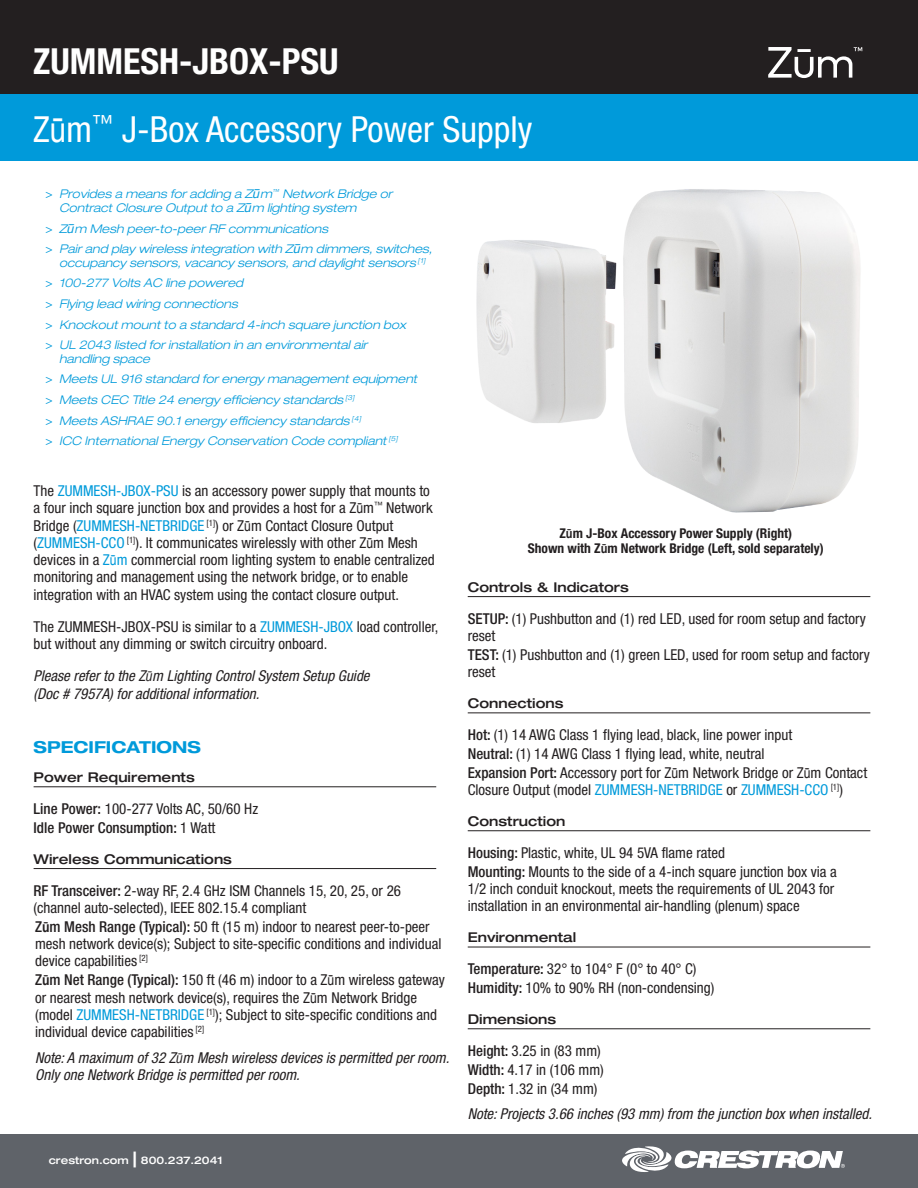
<style>
.page{position:relative;width:918px;height:1188px;background:#fff}
.page>*{position:absolute;margin:0;border:0;box-sizing:border-box;transform-origin:0 0}
.t1{font:condensed 36px/67.7px "Helvetica Neue LT Std";color:#fff}
.SPECIFICATIONS_title{font:700 expanded 16.5px "Helvetica Neue LT Std";color:#009ada}
.spec_description{font:condensed 15px/17.2px "Helvetica Neue LT Std";color:#231f20}
.spec_description-2{font:italic condensed 15px/17.2px "Helvetica Neue LT Std";color:#231f20}
.spec_description-3{font:500 condensed 15px "Helvetica Neue LT Std";color:#231f20}
.spec_header{font:500 expanded 13.5px "Helvetica Neue LT Std";color:#231f20}
.bold_copy_headings{font:700 condensed 13.5px/15.6px "Helvetica Neue LT Std";color:#231f20;text-align:center}
.t2{font:italic 300 expanded 12px/13.8px "Helvetica Neue LT Std";color:#009ada}
.t3{font:500 expanded 10.5px "Helvetica Neue LT Std";color:#fff}
.s1{font-weight:700}
.s2{font-family:"Arial Narrow";font-stretch:normal}
.s3{font-weight:400;font-style:normal;font-stretch:condensed}
.s4{font-family:"Verdana";font-weight:400;font-stretch:normal}
.s5{color:#009ada}
.s6{font-family:"Arial Narrow";font-stretch:normal;color:#009ada}
.s7{font-weight:500}
.s8{font-weight:400}
.s9{font-family:"Arial Narrow";font-weight:700;font-stretch:normal}
.s10{font-size:21px}
</style>
<div class="page">
<div style="left:0;top:0;width:918px;height:94px;background:#231f20"></div>
<div style="left:0;top:94px;width:918px;height:67px;background:#009ada"></div>
<div style="left:0;top:1134px;width:918px;height:54px;background:#5f6369"></div>
<svg style="left:622px;top:1146px;width:223px;height:26px"></svg>
<hr style="left:34px;top:786px;width:402px;height:1px;background:#231f20">
<hr style="left:34px;top:868px;width:402px;height:1px;background:#231f20">
<hr style="left:468px;top:596px;width:402px;height:1px;background:#231f20">
<hr style="left:468px;top:712px;width:402px;height:1px;background:#231f20">
<hr style="left:468px;top:830px;width:402px;height:1px;background:#231f20">
<hr style="left:468px;top:947px;width:402px;height:1px;background:#231f20">
<hr style="left:468px;top:1028px;width:402px;height:1px;background:#231f20">
<svg style="left:768px;top:47px;width:94px;height:31px"></svg>
<img style="left:476px;top:189px;width:385px;height:324px">
<h1 class="t1" style="left:33px;top:28px;width:501px"><span class="s1">ZUMMESH-JBOX-PSU<br></span>Z<span class="s2">ū</span>m<sup>™</sup> J-Box Accessory Power Supply</h1>
<p class="t2" style="left:59px;top:187px;width:335px;text-indent:-14px"><span class="s3">&gt;</span> Provides a means for adding a Z<span class="s4">ū</span>m<sup>™</sup> Network Bridge or<br>Contract Closure Output to a Z<span class="s4">ū</span>m lighting system</p>
<p class="t2" style="left:46px;top:222px;width:284px"><span class="s3">&gt;</span> Z<span class="s4">ū</span>m Mesh peer-to-peer RF communications</p>
<p class="t2" style="left:46px;top:242px;width:388px;text-align:center"><span class="s3">&gt;</span> Pair and play wireless integration with Z<span class="s4">ū</span>m dimmers, switches, occupancy sensors, vacancy sensors, and daylight sensors <sup>[1]</sup></p>
<p class="t2" style="left:46px;top:276px;width:199px"><span class="s3">&gt;</span> 100-277 Volts AC line powered</p>
<p class="t2" style="left:46px;top:297px;width:194px"><span class="s3">&gt;</span> Flying lead wiring connections</p>
<p class="t2" style="left:46px;top:318px;width:362px"><span class="s3">&gt;</span> Knockout mount to a standard 4-inch square junction box</p>
<p class="t2" style="left:59px;top:338px;width:310px;text-indent:-14px"><span class="s3">&gt;</span> UL 2043 listed for installation in an environmental air handling space</p>
<p class="t2" style="left:46px;top:372px;width:373px"><span class="s3">&gt;</span> Meets UL 916 standard for energy management equipment</p>
<p class="t2" style="left:46px;top:393px;width:311px"><span class="s3">&gt;</span> Meets CEC Title 24 energy efficiency standards <sup>[3]</sup></p>
<p class="t2" style="left:46px;top:414px;width:317px"><span class="s3">&gt;</span> Meets ASHRAE 90.1 energy efficiency standards <sup>[4]</sup></p>
<p class="t2" style="left:46px;top:434px;width:354px"><span class="s3">&gt;</span> ICC International Energy Conservation Code compliant <sup>[5]</sup></p>
<p class="spec_description" style="left:34px;top:482px;width:403px">The <span class="s5">ZUMMESH-JBOX-PSU</span> is an accessory power supply that mounts to a four inch square junction box and provides a host for a Z<span class="s2">ū</span>m<sup>™</sup> Network Bridge (<span class="s5">ZUMMESH-NETBRIDGE</span> <sup>[1]</sup>) or Z<span class="s2">ū</span>m Contact Closure Output (<span class="s5">ZUMMESH-CCO</span> <sup>[1]</sup>). It communicates wirelessly with other Z<span class="s2">ū</span>m Mesh devices in a <span class="s5">Z</span><span class="s6">ū</span><span class="s5">m</span> commercial room lighting system to enable centralized monitoring and management using the network bridge, or to enable integration with an HVAC system using the contact closure output.</p>
<p class="spec_description" style="left:34px;top:618px;width:406px">The ZUMMESH-JBOX-PSU is similar to a <span class="s5">ZUMMESH-JBOX</span> load controller, but without any dimming or switch circuitry onboard.</p>
<p class="spec_description-2" style="left:34px;top:668px;width:338px">Please refer to the Z<span class="s2">ū</span>m Lighting Control System Setup Guide (Doc # 7957A) for additional information.</p>
<p class="SPECIFICATIONS_title" style="left:34px;top:737px;width:169px">SPECIFICATIONS</p>
<p class="spec_header" style="left:34px;top:769px;width:163px">Power Requirements</p>
<p class="spec_description" style="left:34px;top:800px;width:226px"><span class="s7">Line Power:</span> 100-277 Volts AC, 50/60 Hz</p>
<p class="spec_description-3" style="left:34px;top:819px;width:183px">Idle Power Consumption: <span class="s8">1 Watt</span></p>
<p class="spec_header" style="left:34px;top:850px;width:200px">Wireless Communications</p>
<p class="spec_description" style="left:34px;top:882px;width:369px"><span class="s7">RF Transceiver:</span> 2-way RF, 2.4 GHz ISM Channels 15, 20, 25, or 26 (channel auto-selected), IEEE 802.15.4 compliant</p>
<p class="spec_description" style="left:35px;top:918px;width:408px"><span class="s7">Z</span><span class="s9">ū</span><span class="s7">m Mesh Range (Typical):</span> 50 ft (15 m) indoor to nearest peer-to-peer mesh network device(s); Subject to site-specific conditions and individual device capabilities <sup>[2]</sup></p>
<p class="spec_description" style="left:35px;top:971px;width:411px"><span class="s7">Z</span><span class="s9">ū</span><span class="s7">m Net Range (Typical):</span> 150 ft (46 m) indoor to a Z<span class="s2">ū</span>m wireless gateway or nearest mesh network device(s), requires the Z<span class="s2">ū</span>m Network Bridge (model <span class="s5">ZUMMESH-NETBRIDGE</span> <sup>[1]</sup>); Subject to site-specific conditions and individual device capabilities <sup>[2]</sup></p>
<p class="spec_description-2" style="left:35px;top:1049px;width:416px">Note: A maximum of 32 Z<span class="s2">ū</span>m Mesh wireless devices is permitted per room.<br>Only one Network Bridge is permitted per room.</p>
<p class="t3" style="left:49px;top:1153px;width:175px">crestron.com <span class="s10">|</span> 800.237.2041</p>
<p class="bold_copy_headings" style="left:528px;top:525px;width:298px">Z<span class="s2">ū</span>m J-Box Accessory Power Supply (Right)<br>Shown with Z<span class="s2">ū</span>m Network Bridge (Left, sold separately)</p>
<p class="spec_header" style="left:468px;top:578px;width:163px">Controls &amp; Indicators</p>
<p class="spec_description" style="left:468px;top:610px;width:400px"><span class="s7">SETUP:</span> (1) Pushbutton and (1) red LED, used for room setup and factory reset</p>
<p class="spec_description" style="left:468px;top:646px;width:404px"><span class="s7">TEST:</span> (1) Pushbutton and (1) green LED, used for room setup and factory reset</p>
<p class="spec_header" style="left:468px;top:695px;width:97px">Connections</p>
<p class="spec_description" style="left:468px;top:726px;width:326px"><span class="s7">Hot:</span> (1) 14 AWG Class 1 flying lead, black, line power input</p>
<p class="spec_description" style="left:468px;top:745px;width:298px"><span class="s7">Neutral:</span> (1) 14 AWG Class 1 flying lead, white, neutral</p>
<p class="spec_description" style="left:468px;top:764px;width:401px"><span class="s7">Expansion Port:</span> Accessory port for Z<span class="s2">ū</span>m Network Bridge or Z<span class="s2">ū</span>m Contact<br>Closure Output (model <span class="s5">ZUMMESH-NETBRIDGE</span> or <span class="s5">ZUMMESH-CCO</span> <sup>[1]</sup>)</p>
<p class="spec_header" style="left:468px;top:813px;width:99px">Construction</p>
<p class="spec_description" style="left:468px;top:844px;width:259px"><span class="s7">Housing:</span> Plastic, white, UL 94 5VA flame rated</p>
<p class="spec_description" style="left:468px;top:863px;width:371px"><span class="s7">Mounting:</span> Mounts to the side of a 4-inch square junction box via a<br>1/2 inch conduit knockout, meets the requirements of UL 2043 for installation in an environmental air-handling (plenum) space</p>
<p class="spec_header" style="left:468px;top:929px;width:110px">Environmental</p>
<p class="spec_description" style="left:468px;top:960px;width:230px"><span class="s7">Temperature:</span> 32° to 104° F (0° to 40° C)</p>
<p class="spec_description" style="left:468px;top:979px;width:248px"><span class="s7">Humidity:</span> 10% to 90% RH (non-condensing)</p>
<p class="spec_header" style="left:468px;top:1011px;width:90px">Dimensions</p>
<p class="spec_description" style="left:468px;top:1042px;width:135px"><span class="s7">Height:</span> 3.25 in (83 mm)</p>
<p class="spec_description" style="left:468px;top:1061px;width:138px"><span class="s7">Width:</span> 4.17 in (106 mm)</p>
<p class="spec_description" style="left:468px;top:1080px;width:131px"><span class="s7">Depth:</span> 1.32 in (34 mm)</p>
<p class="spec_description-2" style="left:468px;top:1106px;width:406px">Note: Projects 3.66 inches (93 mm) from the junction box when installed.</p>
</div>
